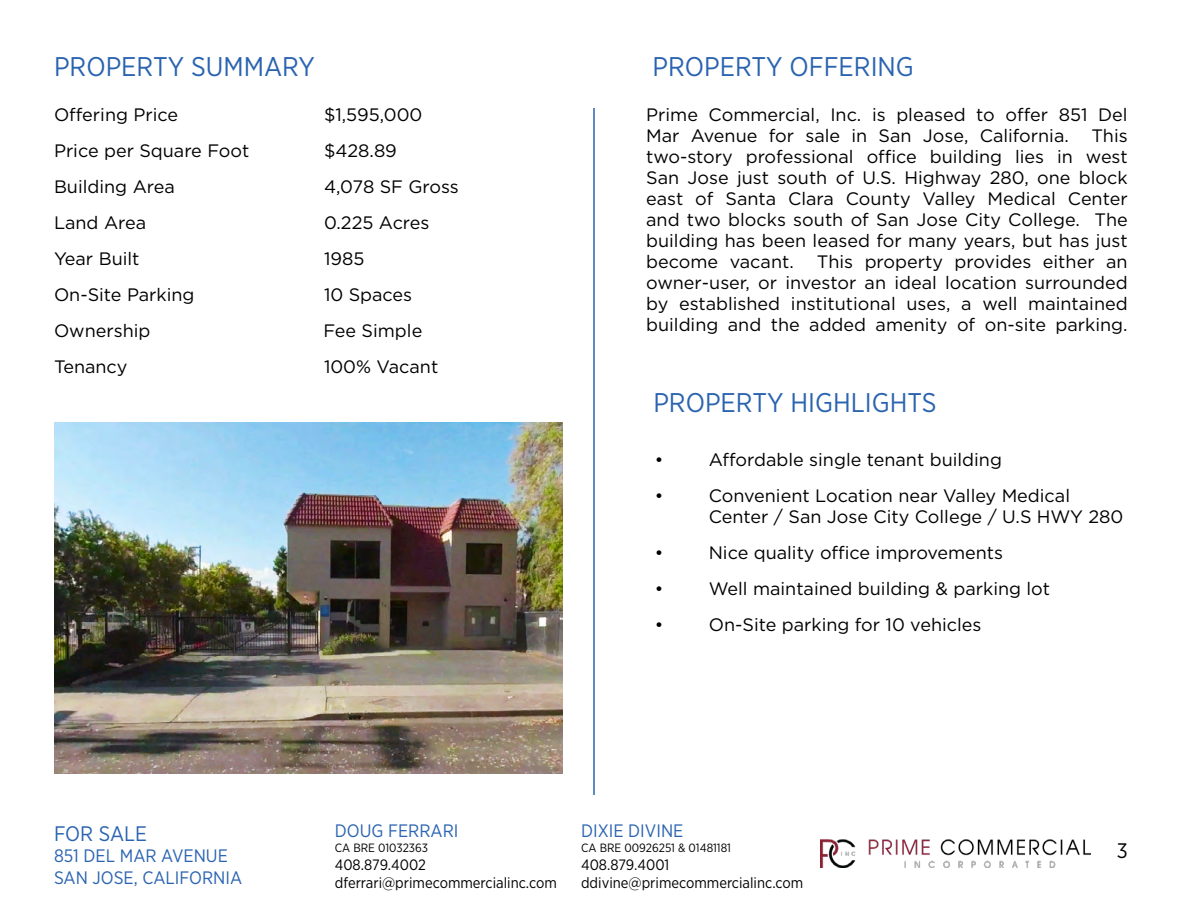
<style>
.page{position:relative;width:1188px;height:918px;background:#fff}
.page>*{position:absolute;margin:0;border:0;box-sizing:border-box;transform-origin:0 0}
.t1{font:27px "Gotham Narrow";color:#2a63b0}
.t2{font:21px "Gotham Narrow";color:#2a63b0}
.t3{font:21px "Gotham Narrow";color:#000}
.t4{font:18px/21px "Gotham";color:#000}
.t5{font:18px/21.6px "Gotham Narrow";color:#2a63b0}
.t6{font:15px/18px "Gotham Narrow";color:#000}
.t7{font:12px "Gotham Narrow";color:#000}
</style>
<div class="page">
<img style="left:820px;top:840px;width:271px;height:28px">
<hr style="left:593px;top:108px;width:2px;height:687px;background:#2a63b0">
<img style="left:54px;top:422px;width:508px;height:351px">
<h1 class="t1" style="left:54px;top:50px;width:262px">PROPERTY SUMMARY</h1>
<p class="t4" style="left:54px;top:104px;width:126px">Offering Price</p>
<p class="t4" style="left:324px;top:104px;width:100px">$1,595,000</p>
<p class="t4" style="left:54px;top:140px;width:197px">Price per Square Foot</p>
<p class="t4" style="left:324px;top:140px;width:74px">$428.89</p>
<p class="t4" style="left:54px;top:176px;width:122px">Building Area</p>
<p class="t4" style="left:324px;top:176px;width:136px">4,078 SF Gross</p>
<p class="t4" style="left:54px;top:212px;width:94px">Land Area</p>
<p class="t4" style="left:324px;top:212px;width:107px">0.225 Acres</p>
<p class="t4" style="left:54px;top:248px;width:87px">Year Built</p>
<p class="t4" style="left:324px;top:248px;width:42px">1985</p>
<p class="t4" style="left:54px;top:284px;width:142px">On-Site Parking</p>
<p class="t4" style="left:324px;top:284px;width:90px">10 Spaces</p>
<p class="t4" style="left:54px;top:320px;width:98px">Ownership</p>
<p class="t4" style="left:323px;top:320px;width:100px">Fee Simple</p>
<p class="t4" style="left:54px;top:356px;width:75px">Tenancy</p>
<p class="t4" style="left:324px;top:356px;width:116px">100% Vacant</p>
<h1 class="t1" style="left:652px;top:49px;width:263px">PROPERTY OFFERING</h1>
<p class="t4" style="left:646px;top:104px;width:483px">Prime Commercial, Inc. is pleased to offer 851 Del<br>Mar Avenue for sale in San Jose, California.</p>
<p class="t4" style="left:646px;top:125px;width:483px;text-align:justify;text-indent:445px">This two-story professional office building lies in west San Jose just south of U.S. Highway 280, one block east of Santa Clara County Valley Medical Center and two blocks south of San Jose City College. The building has been leased for many years, but has just become vacant.</p>
<p class="t4" style="left:646px;top:251px;width:483px;text-align:justify;text-indent:171px">This property provides either an owner-user, or investor an ideal location surrounded by established institutional uses, a well maintained building and the added amenity of on-site parking.</p>
<h1 class="t1" style="left:653px;top:386px;width:285px">PROPERTY HIGHLIGHTS</h1>
<p class="t4" style="left:655px;top:449px;width:10px">•</p>
<p class="t4" style="left:709px;top:449px;width:295px">Affordable single tenant building</p>
<p class="t4" style="left:655px;top:485px;width:10px">•</p>
<p class="t4" style="left:709px;top:485px;width:416px">Convenient Location near Valley Medical<br>Center / San Jose City College / U.S HWY 280</p>
<p class="t4" style="left:655px;top:542px;width:10px">•</p>
<p class="t4" style="left:709px;top:542px;width:296px">Nice quality office improvements</p>
<p class="t4" style="left:655px;top:578px;width:10px">•</p>
<p class="t4" style="left:709px;top:578px;width:343px">Well maintained building &amp; parking lot</p>
<p class="t4" style="left:655px;top:614px;width:10px">•</p>
<p class="t4" style="left:709px;top:614px;width:274px">On-Site parking for 10 vehicles</p>
<p class="t2" style="left:54px;top:820px;width:94px">FOR SALE</p>
<p class="t5" style="left:54px;top:845px;width:190px">851 DEL MAR AVENUE<br>SAN JOSE, CALIFORNIA</p>
<p class="t5" style="left:335px;top:820px;width:125px">DOUG FERRARI</p>
<p class="t7" style="left:335px;top:840px;width:95px">CA BRE 01032363</p>
<p class="t6" style="left:335px;top:855px;width:223px">408.879.4002 dferrari@primecommercialinc.com</p>
<p class="t5" style="left:581px;top:820px;width:104px">DIXIE DIVINE</p>
<p class="t7" style="left:581px;top:840px;width:152px">CA BRE 00926251 &amp; 01481181</p>
<p class="t6" style="left:581px;top:855px;width:224px">408.879.4001 ddivine@primecommercialinc.com</p>
<p class="t3" style="left:1117px;top:838px;width:12px">3</p>
</div>
